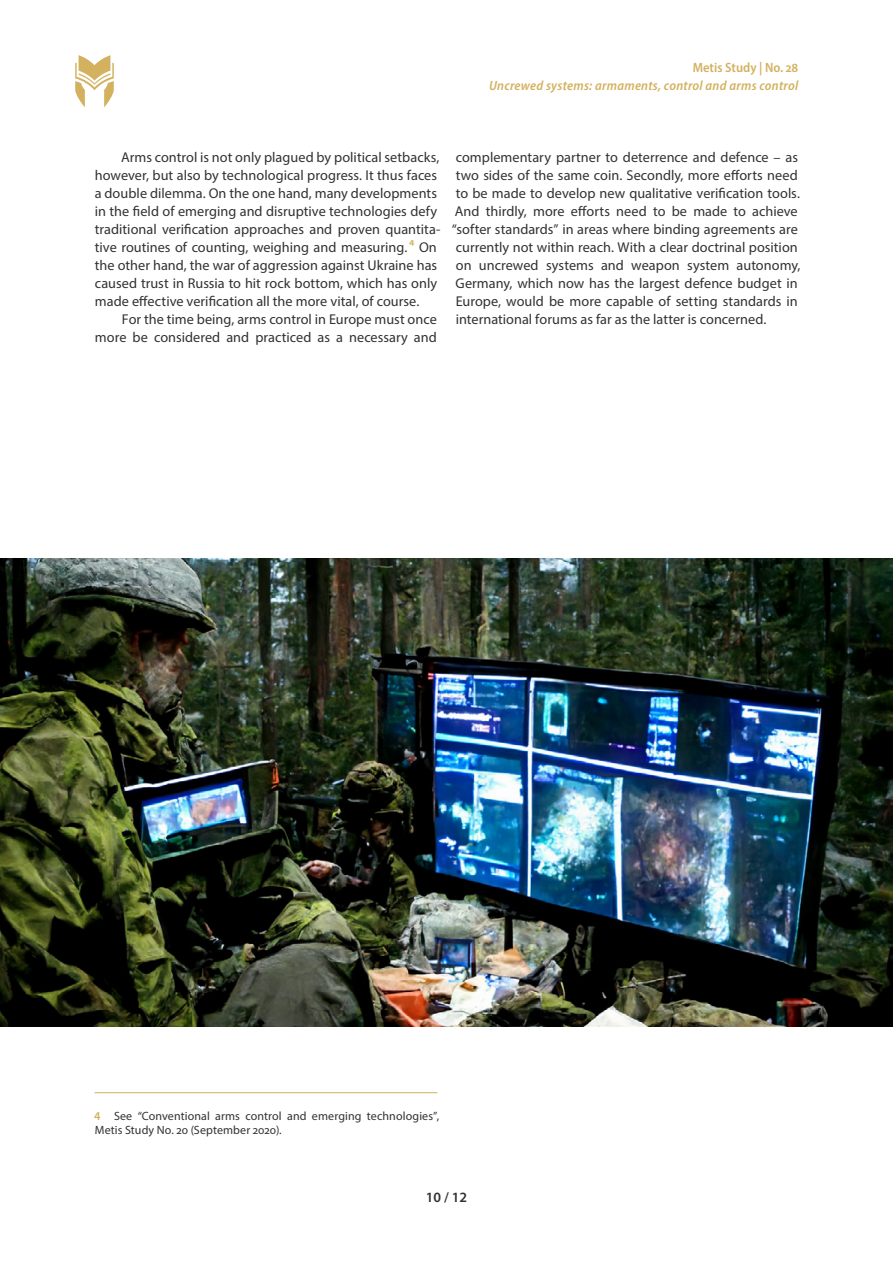
<style>
.page{position:relative;width:893px;height:1263px;background:#fff}
.page>*{position:absolute;margin:0;border:0;box-sizing:border-box;transform-origin:0 0}
.t1{font:14.25px/18px "Myriad Pro";color:#323232}
.t2{font:600 14.25px "Myriad Pro";color:#323232}
.t3{font:italic 600 semi-condensed 13.5px "Myriad Pro";letter-spacing:.02em;color:#d3b15e}
.t4{font:600 semi-condensed 13.5px "Myriad Pro";color:#d3b15e}
.t5{font:12px/14.4px "Myriad Pro";letter-spacing:.005em;color:#323232}
.s1{font-weight:600;color:#d3b15e}
</style>
<div class="page">
<img style="left:0;top:558px;width:893px;height:468px">
<hr style="left:94px;top:1092px;width:343px;height:1px;background:#d3b15e">
<svg style="left:75px;top:55px;width:39px;height:52px"></svg>
<p class="t4" style="left:693px;top:59px;width:107px">Metis Study | No. 28</p>
<p class="t3" style="left:489px;top:77px;width:311px">Uncrewed systems: armaments, control and arms control</p>
<p class="t1" style="left:95px;top:148px;width:347px;text-indent:26px">Arms control is not only plagued by political setbacks, however, but also by technological progress. It thus faces a double dilemma. On the one hand, many developments in the field of emerging and disruptive technologies defy traditional verification approaches and proven quantita&shy;tive routines of counting, weighing and measuring.<span class="s1">4</span> On the other hand, the war of aggression against Ukraine has caused trust in Russia to hit rock bottom, which has only made effective verification all the more vital, of course.</p>
<p class="t1" style="left:95px;top:310px;width:343px;text-align:right">For the time being, arms control in Europe must once more be considered and practiced as a necessary and</p>
<p class="t1" style="left:452px;top:148px;width:350px">complementary partner to deterrence and defence – as two sides of the same coin. Secondly, more efforts need to be made to develop new qualitative verification tools.<br>And thirdly, more efforts need to be made to achieve “softer standards” in areas where binding agreements are currently not within reach. With a clear doctrinal position on uncrewed systems and weapon system autonomy, Germany, which now has the largest defence budget in Europe, would be more capable of setting standards in international forums as far as the latter is concerned.</p>
<p class="t5" style="left:94px;top:1108px;width:346px"><span class="s1">4</span> See “Conventional arms control and emerging technologies”,<br>Metis Study No. 20 (September 2020).</p>
<p class="t2" style="left:426px;top:1188px;width:43px">10 / 12</p>
</div>
